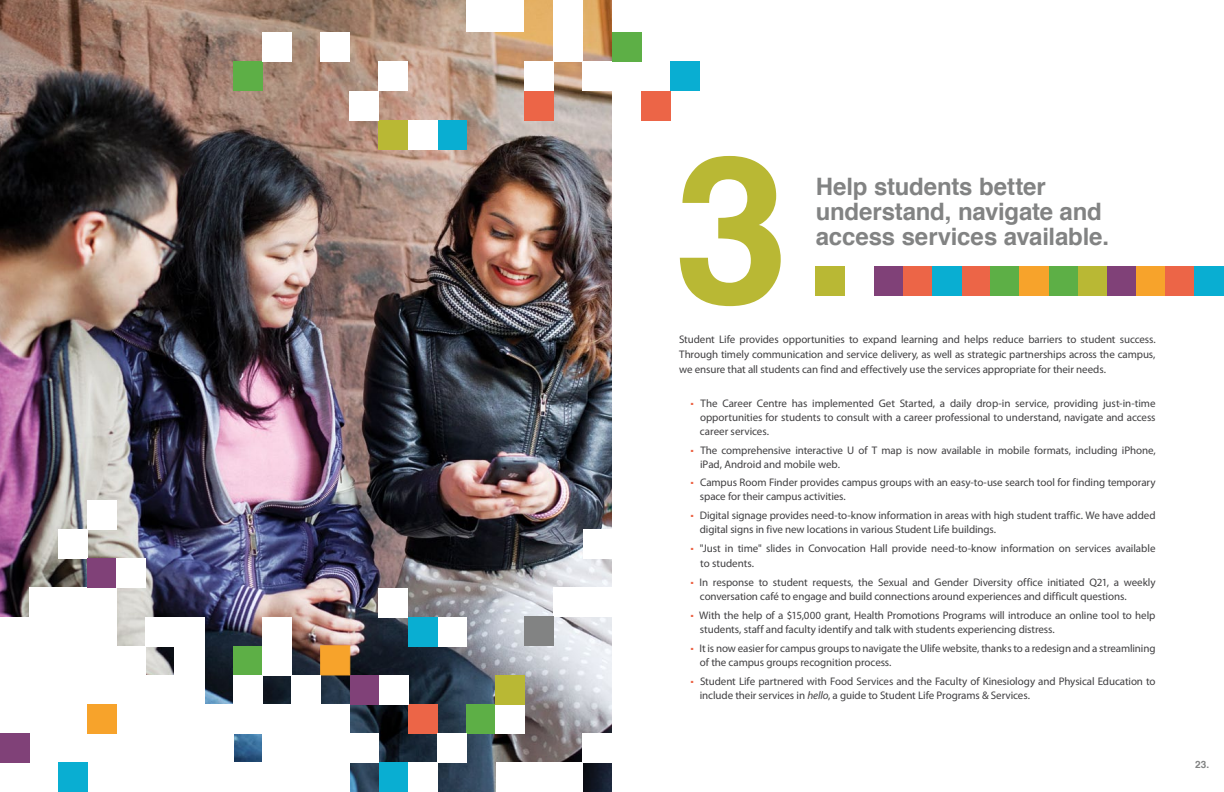
<style>
.page{position:relative;width:1224px;height:792px;background:#fff}
.page>*{position:absolute;margin:0;border:0;box-sizing:border-box;transform-origin:0 0}
.t1{font:700 206px "Helvetica";color:#b9b834}
.t2{font:700 24px/25px "Helvetica";letter-spacing:-.01em;color:#828383}
.t3{font:11px/14px "Myriad Pro";letter-spacing:-.01em;color:#414042}
.t4{font:700 10px "Helvetica";color:#828383}
.s1{font-style:italic}
</style>
<div class="page">
<img style="left:0;top:0;width:612px;height:792px">
<div style="left:466px;top:705px;width:29px;height:29px;background:#5daf46"></div>
<div style="left:495px;top:705px;width:30px;height:29px;background:#fff"></div>
<div style="left:409px;top:705px;width:29px;height:29px;background:#ec6547"></div>
<div style="left:262px;top:705px;width:29px;height:29px;background:#fff"></div>
<div style="left:58px;top:529px;width:30px;height:29px;background:#fff"></div>
<div style="left:379px;top:120px;width:29px;height:29px;background:#b9b834"></div>
<div style="left:437px;top:120px;width:29px;height:29px;background:#09aed2"></div>
<div style="left:408px;top:120px;width:29px;height:29px;background:#fff"></div>
<div style="left:379px;top:763px;width:30px;height:29px;background:#09aed2"></div>
<div style="left:496px;top:763px;width:87px;height:29px;background:#fff"></div>
<div style="left:409px;top:763px;width:29px;height:29px;background:#fff"></div>
<div style="left:233px;top:763px;width:58px;height:29px;background:#fff"></div>
<div style="left:379px;top:588px;width:29px;height:29px;background:#fff"></div>
<div style="left:554px;top:587px;width:58px;height:30px;background:#fff"></div>
<div style="left:583px;top:529px;width:29px;height:29px;background:#fff"></div>
<div style="left:29px;top:587px;width:88px;height:118px;background:#fff"></div>
<div style="left:33px;top:646px;width:113px;height:146px;background:#fff"></div>
<div style="left:233px;top:646px;width:29px;height:29px;background:#5daf46"></div>
<div style="left:262px;top:646px;width:30px;height:29px;background:#fff"></div>
<div style="left:320px;top:645px;width:30px;height:30px;background:#f7a32b;border:1px solid #f7a32b"></div>
<div style="left:379px;top:62px;width:29px;height:29px;background:#fff"></div>
<div style="left:525px;top:62px;width:29px;height:29px;background:#fff"></div>
<div style="left:583px;top:62px;width:29px;height:29px;background:#fff"></div>
<div style="left:233px;top:62px;width:29px;height:29px;background:#5daf46"></div>
<div style="left:350px;top:675px;width:29px;height:30px;background:#804178"></div>
<div style="left:379px;top:675px;width:30px;height:30px;background:#fff"></div>
<div style="left:495px;top:675px;width:30px;height:30px;background:#b9b834"></div>
<div style="left:233px;top:675px;width:29px;height:59px;background:#fff"></div>
<div style="left:291px;top:675px;width:30px;height:30px;background:#fff"></div>
<div style="left:146px;top:705px;width:87px;height:87px;background:#fff"></div>
<div style="left:263px;top:705px;width:87px;height:87px;background:#fff"></div>
<div style="left:88px;top:500px;width:29px;height:29px;background:#fff"></div>
<div style="left:350px;top:91px;width:29px;height:29px;background:#fff"></div>
<div style="left:525px;top:91px;width:29px;height:29px;background:#ec6547"></div>
<div style="left:350px;top:734px;width:29px;height:29px;background:#fff"></div>
<div style="left:438px;top:734px;width:29px;height:29px;background:#fff"></div>
<div style="left:583px;top:734px;width:29px;height:29px;background:#fff"></div>
<div style="left:262px;top:734px;width:29px;height:29px;background:#fff"></div>
<div style="left:88px;top:558px;width:29px;height:29px;background:#804178"></div>
<div style="left:117px;top:558px;width:29px;height:29px;background:#fff"></div>
<div style="left:437px;top:617px;width:29px;height:29px;background:#fff"></div>
<div style="left:525px;top:617px;width:29px;height:29px;background:#828383"></div>
<div style="left:408px;top:617px;width:29px;height:29px;background:#09aed2"></div>
<div style="left:262px;top:617px;width:29px;height:58px;background:#fff"></div>
<div style="left:146px;top:617px;width:29px;height:29px;background:#fff"></div>
<div style="left:175px;top:617px;width:29px;height:175px;background:#fff"></div>
<div style="left:0;top:617px;width:111px;height:175px;background:#fff"></div>
<div style="left:321px;top:33px;width:29px;height:29px;background:#fff"></div>
<div style="left:554px;top:0;width:29px;height:62px;background:#fff"></div>
<div style="left:262px;top:33px;width:29px;height:29px;background:#fff"></div>
<div style="left:466px;top:0;width:58px;height:31px;background:#fff"></div>
<div style="left:58px;top:763px;width:30px;height:29px;background:#09aed2"></div>
<div style="left:0;top:734px;width:29px;height:29px;background:#804178"></div>
<div style="left:116px;top:675px;width:88px;height:117px;background:#fff"></div>
<div style="left:88px;top:705px;width:29px;height:29px;background:#f7a32b"></div>
<div style="left:612px;top:33px;width:29px;height:29px;background:#5daf46"></div>
<div style="left:670px;top:62px;width:29px;height:29px;background:#09aed2"></div>
<div style="left:641px;top:91px;width:29px;height:29px;background:#ec6547"></div>
<div style="left:816px;top:266px;width:29px;height:30px;background:#b9b834"></div>
<div style="left:874px;top:266px;width:29px;height:30px;background:#804178"></div>
<div style="left:961px;top:266px;width:30px;height:30px;background:#ec6547"></div>
<div style="left:991px;top:266px;width:29px;height:30px;background:#5daf46"></div>
<div style="left:1049px;top:266px;width:29px;height:30px;background:#5daf46"></div>
<div style="left:1020px;top:266px;width:29px;height:30px;background:#f7a32b"></div>
<div style="left:903px;top:266px;width:29px;height:30px;background:#ec6547"></div>
<div style="left:932px;top:266px;width:29px;height:30px;background:#09aed2"></div>
<div style="left:1078px;top:266px;width:29px;height:30px;background:#b9b834"></div>
<div style="left:1107px;top:266px;width:29px;height:30px;background:#804178"></div>
<div style="left:1136px;top:266px;width:29px;height:30px;background:#f7a32b"></div>
<div style="left:1165px;top:266px;width:30px;height:30px;background:#ec6547"></div>
<div style="left:1195px;top:266px;width:29px;height:30px;background:#09aed2"></div>
<h1 class="t1" style="left:674px;top:64px;width:116px">3</h1>
<h1 class="t2" style="left:816px;top:174px;width:295px">Help students better understand, navigate and access services available.</h1>
<p class="t3" style="left:679px;top:332px;width:478px;line-height:15px;text-align:justify">Student Life provides opportunities to expand learning and helps reduce barriers to student success.<br>Through timely communication and service delivery, as well as strategic partnerships across the campus, we ensure that all students can find and effectively use the services appropriate for their needs.</p>
<p class="t3" style="left:700px;top:396px;width:457px;text-align:justify;text-indent:-10px"><sup>.</sup> The Career Centre has implemented Get Started, a daily drop-in service, providing just-in-time opportunities for students to consult with a career professional to understand, navigate and access career services.</p>
<p class="t3" style="left:700px;top:443px;width:457px;text-indent:-10px"><sup>.</sup> The comprehensive interactive U of T map is now available in mobile formats, including iPhone, iPad, Android and mobile web.</p>
<p class="t3" style="left:700px;top:475px;width:457px;text-indent:-10px"><sup>.</sup> Campus Room Finder provides campus groups with an easy-to-use search tool for finding temporary space for their campus activities.</p>
<p class="t3" style="left:700px;top:508px;width:457px;text-indent:-10px"><sup>.</sup> Digital signage provides need-to-know information in areas with high student traffic. We have added digital signs in five new locations in various Student Life buildings.</p>
<p class="t3" style="left:700px;top:541px;width:457px;line-height:15px;text-indent:-10px"><sup>.</sup> "Just in time" slides in Convocation Hall provide need-to-know information on services available to students.</p>
<p class="t3" style="left:700px;top:575px;width:457px;text-indent:-10px"><sup>.</sup> In response to student requests, the Sexual and Gender Diversity office initiated Q21, a weekly conversation café to engage and build connections around experiences and difficult questions.</p>
<p class="t3" style="left:700px;top:608px;width:457px;text-indent:-10px"><sup>.</sup> With the help of a $15,000 grant, Health Promotions Programs will introduce an online tool to help students, staff and faculty identify and talk with students experiencing distress.</p>
<p class="t3" style="left:700px;top:641px;width:457px;text-indent:-10px"><sup>.</sup> It is now easier for campus groups to navigate the Ulife website, thanks to a redesign and a streamlining of the campus groups recognition process.</p>
<p class="t3" style="left:700px;top:674px;width:457px;text-indent:-10px"><sup>.</sup> Student Life partnered with Food Services and the Faculty of Kinesiology and Physical Education to include their services in <span class="s1">hello</span>, a guide to Student Life Programs &amp; Services.</p>
<p class="t4" style="left:1195px;top:757px;width:15px">23.</p>
</div>
